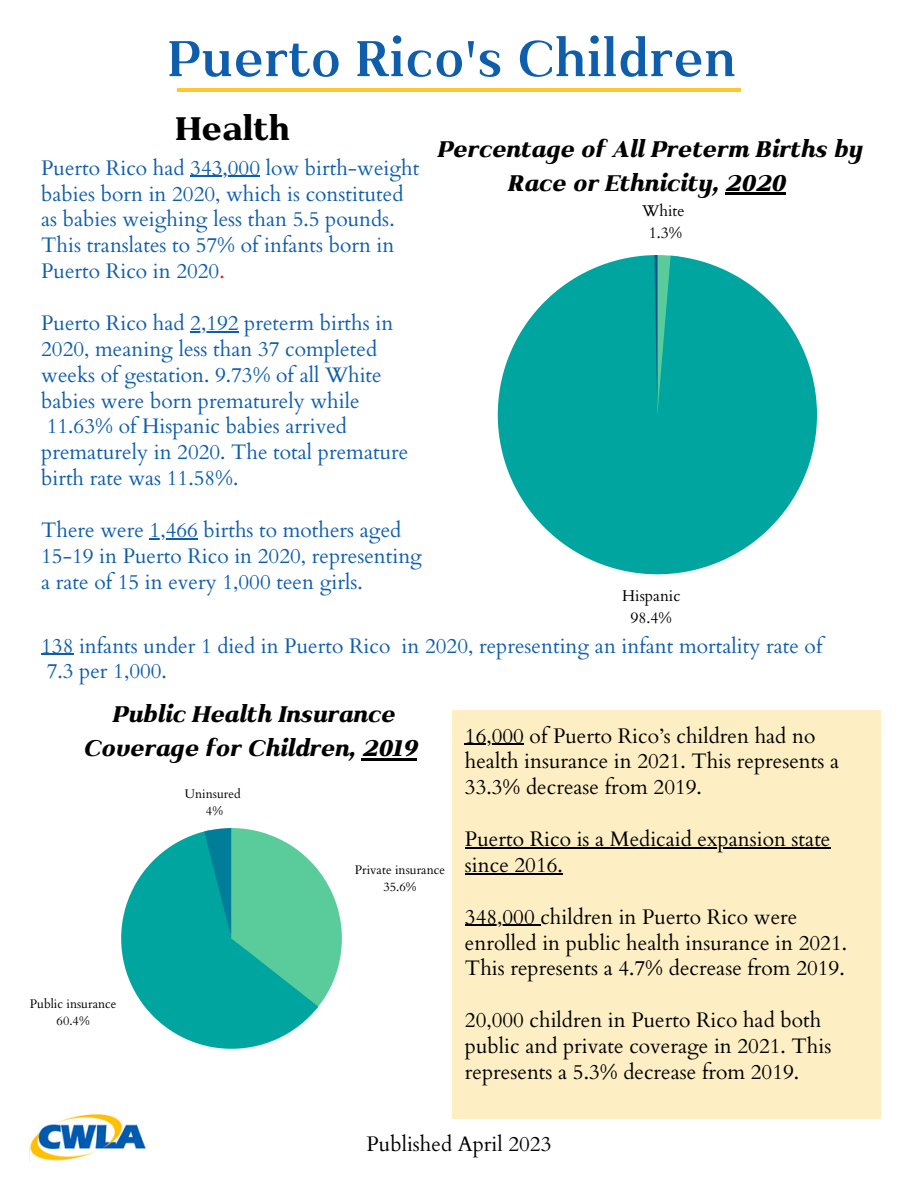
<style>
.page{position:relative;width:918px;height:1188px;background:#fff}
.page>*{position:absolute;margin:0;border:0;box-sizing:border-box;transform-origin:0 0}
.t1{font:600 60px "Kulachat Serif";color:#0f5eac}
.t2{font:800 39px "Kulachat Serif";color:#000}
.t3{font:italic 800 27px/33.8px "Kulachat Serif";color:#000;text-align:center}
.t4{font:21px/25.8px "Cardo";color:#0f5eac}
.t5{font:21px/25.8px "Cardo";color:#000}
.t6{font:15.6px/21.9px "Cardo";color:#000;text-align:center}
.t7{font:12.45px/17.2px "Cardo";color:#000;text-align:center}
.s1{color:#ff1616}
</style>
<div class="page">
<svg style="left:498px;top:255px;width:319px;height:319px;fill:#00a59f"></svg>
<svg style="left:654px;top:255px;width:25px;height:160px"></svg>
<hr style="left:190px;top:176px;width:70px;height:1px;background:#0f5eac">
<hr style="left:190px;top:331px;width:49px;height:1px;background:#0f5eac">
<hr style="left:150px;top:538px;width:48px;height:1px;background:#0f5eac">
<hr style="left:725px;top:193px;width:60px;height:2px;background:#000">
<img style="left:29px;top:1114px;width:117px;height:48px">
<hr style="left:177px;top:88px;width:564px;height:3px;background:#ffc62e">
<hr style="left:41px;top:654px;width:32px;height:1px;background:#0f5eac">
<hr style="left:362px;top:758px;width:55px;height:2px;background:#000">
<svg style="left:121px;top:828px;width:221px;height:221px"></svg>
<div style="left:452px;top:710px;width:429px;height:409px;background:#fdeec4"></div>
<hr style="left:465px;top:744px;width:59px;height:1px;background:#000">
<svg style="left:465px;top:847px;width:12px;height:1px"></svg>
<hr style="left:477px;top:847px;width:353px;height:1px;background:#000">
<hr style="left:465px;top:873px;width:98px;height:1px;background:#000">
<hr style="left:465px;top:925px;width:75px;height:1px;background:#000">
<h1 class="t1" style="left:168px;top:20px;width:570px">Puerto Rico's Children</h1>
<h2 class="t2" style="left:175px;top:103px;width:116px">Health</h2>
<p class="t4" style="left:41px;top:155px;width:380px">Puerto Rico had 343,000 low birth-weight babies born in 2020, which is constituted as babies weighing less than 5.5 pounds.<br>This translates to 57% of infants born in Puerto Rico in 2020<span class="s1">.</span></p>
<p class="t4" style="left:41px;top:310px;width:369px">Puerto Rico had 2,192 preterm births in 2020, meaning less than 37 completed weeks of gestation. 9.73% of all White babies were born prematurely while 11.63% of Hispanic babies arrived prematurely in 2020. The total premature birth rate was 11.58%.</p>
<p class="t4" style="left:41px;top:517px;width:382px">There were 1,466 births to mothers aged<br>15-19 in Puerto Rico in 2020, representing a rate of 15 in every 1,000 teen girls.</p>
<p class="t3" style="left:437px;top:131px;width:427px">Percentage of All Preterm Births by<br>Race or Ethnicity, 2020</p>
<p class="t6" style="left:642px;top:200px;width:44px">White<br>1.3%</p>
<p class="t6" style="left:622px;top:585px;width:60px">Hispanic<br>98.4%</p>
<p class="t4" style="left:41px;top:633px;width:783px">138 infants under 1 died in Puerto Rico in 2020, representing an infant mortality rate of<br>7.3 per 1,000.</p>
<p class="t3" style="left:83px;top:696px;width:335px">Public Health Insurance<br>Coverage for Children, 2019</p>
<p class="t5" style="left:465px;top:723px;width:376px">16,000 of Puerto Rico’s children had no health insurance in 2021. This represents a<br>33.3% decrease from 2019.</p>
<p class="t5" style="left:465px;top:827px;width:367px">Puerto Rico is a Medicaid expansion state since 2016.</p>
<p class="t5" style="left:465px;top:904px;width:384px">348,000 children in Puerto Rico were enrolled in public health insurance in 2021.<br>This represents a 4.7% decrease from 2019.</p>
<p class="t5" style="left:465px;top:1008px;width:368px">20,000 children in Puerto Rico had both public and private coverage in 2021. This represents a 5.3% decrease from 2019.</p>
<p class="t7" style="left:185px;top:785px;width:57px">Uninsured<br>4%</p>
<p class="t7" style="left:355px;top:861px;width:92px">Private insurance<br>35.6%</p>
<p class="t7" style="left:30px;top:995px;width:88px">Public insurance<br>60.4%</p>
<p class="t5" style="left:367px;top:1131px;width:186px">Published April 2023</p>
</div>
